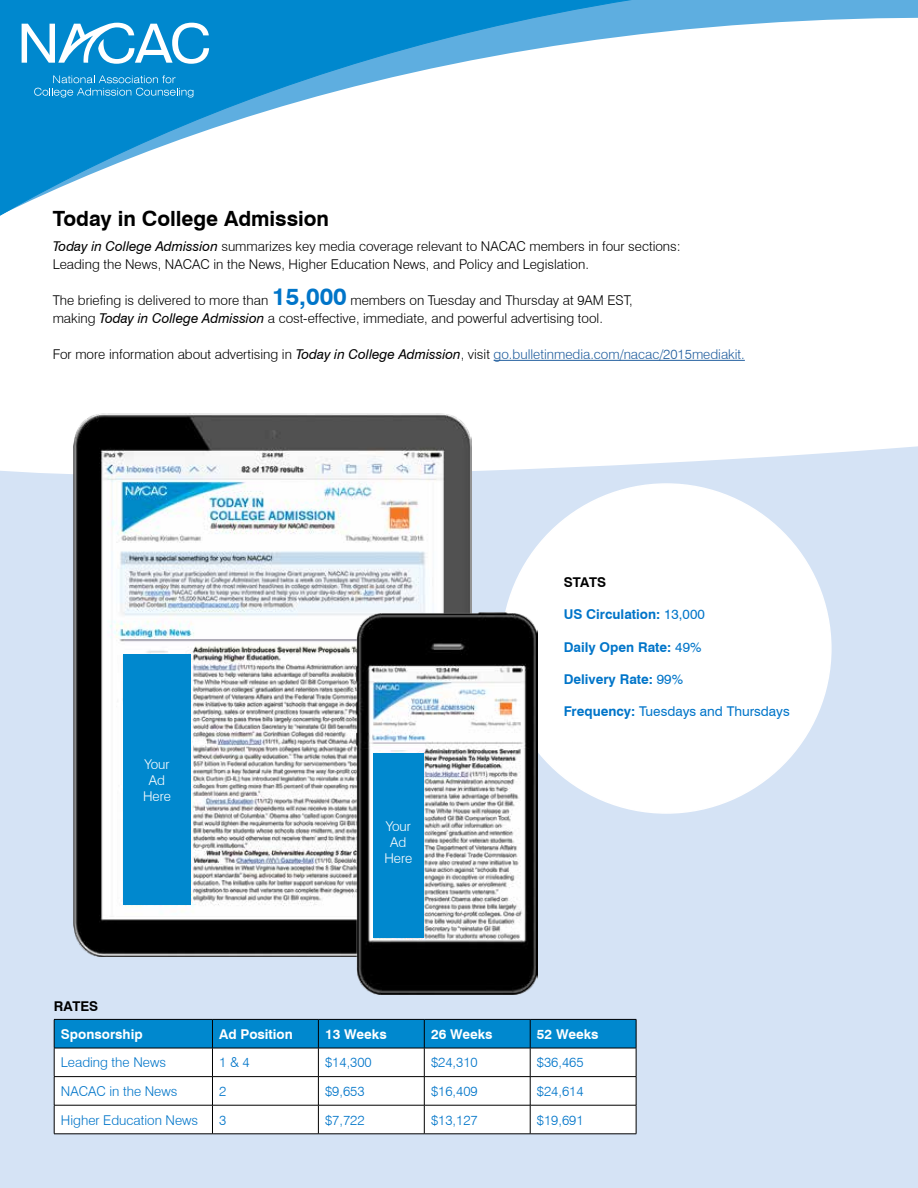
<style>
.page{position:relative;width:918px;height:1188px;background:#fff}
.page>*{position:absolute;margin:0;border:0;box-sizing:border-box;transform-origin:0 0}
.t1{font:700 21px "Swiss 721 BT";letter-spacing:-.005em;color:#000}
.t2{font:300 13.5px/18px "Swiss 721 BT";color:#000}
.t3{font:300 13.5px "Swiss 721 BT";color:#0075c9}
.t4{font:700 13.5px "Swiss 721 BT";color:#0075c9}
.t5{font:700 13.5px "Swiss 721 BT";color:#fff}
.t6{font:13.5px "Swiss 721 BT";color:#0075c9}
.t7{font:300 13.5px/16.2px "Swiss 721 BT";color:#fff;text-align:center}
.t8{font:700 13.5px "Swiss 721 BT";color:#000}
.s1{font-weight:400;font-style:italic}
.s2{font-weight:700;font-size:24px;color:#0075c9}
.s3{color:#215e9e}
.s4{font-weight:400}
.s5{font-weight:700}
</style>
<div class="page">
<svg style="left:0;top:0;width:918px;height:216px"></svg>
<svg style="left:22px;top:23px;width:187px;height:41px"></svg>
<svg style="left:34px;top:75px;width:159px;height:23px"></svg>
<svg style="left:0;top:436px;width:918px;height:57px;fill:#d5e3f5"></svg>
<div style="left:0;top:493px;width:918px;height:695px;background:#d5e3f5"></div>
<img style="left:73px;top:414px;width:398px;height:543px">
<div style="left:123px;top:655px;width:68px;height:250px;background:#0088ce"></div>
<div style="left:502px;top:484px;width:329px;height:329px;background:#fff;border-radius:50%"></div>
<hr style="left:494px;top:360px;width:251px;height:1px;background:#215e9e">
<svg style="left:54px;top:1019px;width:583px;height:115px"></svg>
<hr style="left:54px;top:1134px;width:158px;height:1px;background:#000">
<hr style="left:212px;top:1134px;width:106px;height:1px;background:#000">
<hr style="left:318px;top:1134px;width:106px;height:1px;background:#000">
<hr style="left:424px;top:1134px;width:106px;height:1px;background:#000">
<hr style="left:530px;top:1134px;width:106px;height:1px;background:#000">
<img style="left:357px;top:612px;width:180px;height:383px">
<div style="left:373px;top:753px;width:51px;height:185px;background:#0088ce"></div>
<h1 class="t1" style="left:53px;top:206px;width:278px">Today in College Admission</h1>
<p class="t2" style="left:53px;top:237px;width:630px"><span class="s1">Today in College Admission</span> summarizes key media coverage relevant to NACAC members in four sections:<br>Leading the News, NACAC in the News, Higher Education News, and Policy and Legislation.</p>
<p class="t2" style="left:53px;top:291px;width:581px">The briefing is delivered to more than <span class="s2">15,000</span> members on Tuesday and Thursday at 9AM EST, making <span class="s1">Today in College Admission</span> a cost-effective, immediate, and powerful advertising tool.</p>
<p class="t2" style="left:53px;top:345px;width:694px">For more information about advertising in <span class="s1">Today in College Admission</span>, visit <span class="s3">go.bulletinmedia.com/nacac/2015mediakit.</span></p>
<p class="t7" style="left:143px;top:756px;width:29px">Your<br>Ad<br>Here</p>
<p class="t8" style="left:54px;top:998px;width:46px">RATES</p>
<p class="t7" style="left:384px;top:818px;width:29px">Your<br>Ad<br>Here</p>
<p class="t8" style="left:564px;top:574px;width:44px">STATS</p>
<p class="t4" style="left:564px;top:606px;width:143px">US Circulation: <span class="s4">13,000</span></p>
<p class="t4" style="left:564px;top:639px;width:139px">Daily Open Rate: <span class="s4">49%</span></p>
<p class="t4" style="left:564px;top:671px;width:121px">Delivery Rate: <span class="s4">99%</span></p>
<p class="t6" style="left:564px;top:703px;width:228px"><span class="s5">Frequency:</span> Tuesdays and Thursdays</p>
<p class="t5" style="left:61px;top:1026px;width:83px">Sponsorship</p>
<p class="t5" style="left:219px;top:1026px;width:75px">Ad Position</p>
<p class="t5" style="left:325px;top:1026px;width:63px">13 Weeks</p>
<p class="t5" style="left:431px;top:1026px;width:63px">26 Weeks</p>
<p class="t5" style="left:537px;top:1026px;width:63px">52 Weeks</p>
<p class="t3" style="left:61px;top:1054px;width:107px">Leading the News</p>
<p class="t3" style="left:219px;top:1054px;width:32px">1 &amp; 4</p>
<p class="t3" style="left:325px;top:1054px;width:48px">$14,300</p>
<p class="t3" style="left:431px;top:1054px;width:48px">$24,310</p>
<p class="t3" style="left:537px;top:1054px;width:48px">$36,465</p>
<p class="t3" style="left:61px;top:1083px;width:118px">NACAC in the News</p>
<p class="t3" style="left:219px;top:1083px;width:9px">2</p>
<p class="t3" style="left:325px;top:1083px;width:41px">$9,653</p>
<p class="t3" style="left:431px;top:1083px;width:48px">$16,409</p>
<p class="t3" style="left:537px;top:1083px;width:48px">$24,614</p>
<p class="t3" style="left:61px;top:1112px;width:139px">Higher Education News</p>
<p class="t3" style="left:219px;top:1112px;width:9px">3</p>
<p class="t3" style="left:325px;top:1112px;width:41px">$7,722</p>
<p class="t3" style="left:431px;top:1112px;width:48px">$13,127</p>
<p class="t3" style="left:537px;top:1112px;width:48px">$19,691</p>
</div>
